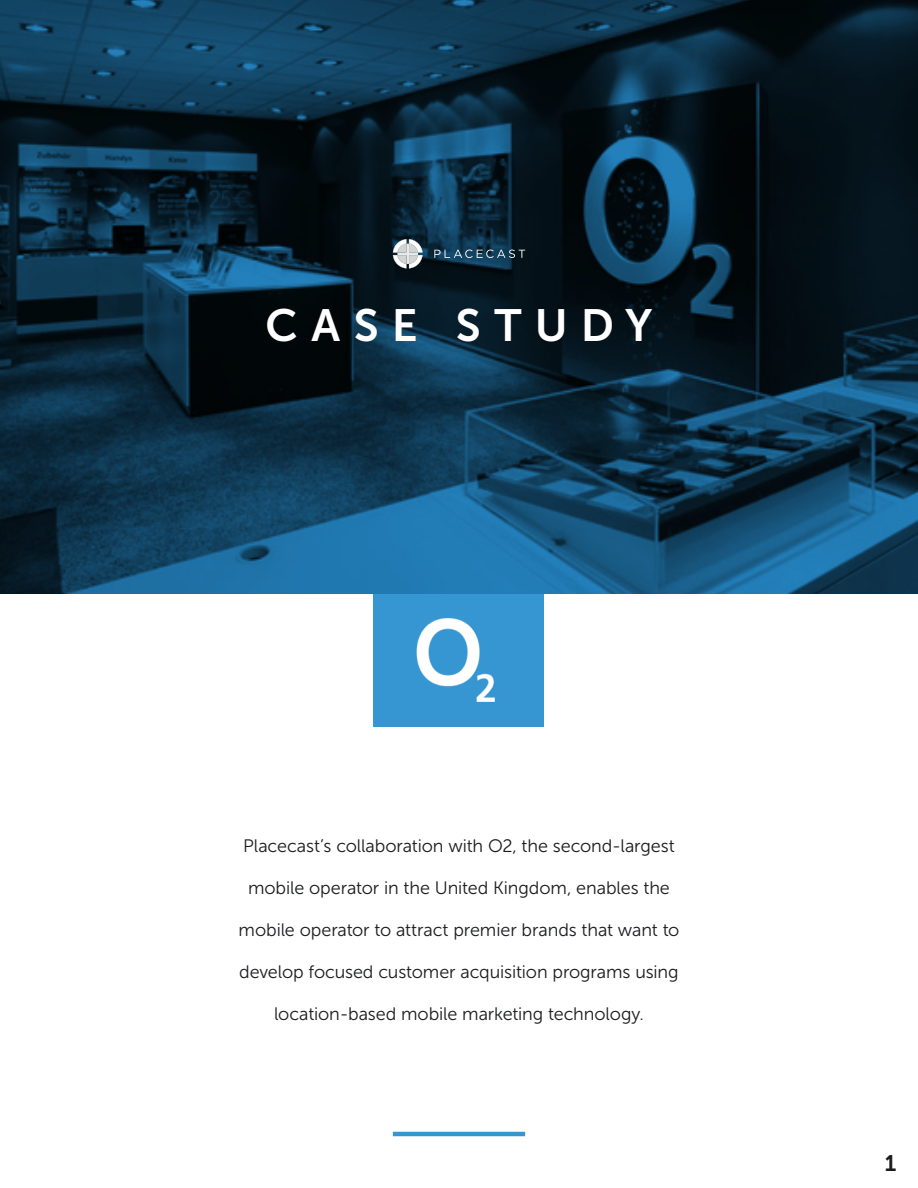
<style>
.page{position:relative;width:918px;height:1188px;background:#fff}
.page>*{position:absolute;margin:0;border:0;box-sizing:border-box;transform-origin:0 0}
.t1{font:45px "Museo Sans 700";letter-spacing:.295em;color:#fff}
.t2{font:22.5px "Museo Sans 700";color:#1b1c1e}
.t3{font:18px "Museo Sans 300";letter-spacing:-.005em;color:#1b1c1e}
</style>
<div class="page">
<svg style="left:0;top:0;width:918px;height:594px;background:#0c2f45"></svg>
<svg style="left:393px;top:239px;width:30px;height:29px"></svg>
<svg style="left:434px;top:250px;width:91px;height:8px"></svg>
<hr style="left:393px;top:1132px;width:132px;height:4px;background:#3696d2">
<div style="left:374px;top:594px;width:170px;height:132px;background:#3696d2"></div>
<img style="left:416px;top:619px;width:79px;height:83px">
<h1 class="t1" style="left:266px;top:301px;width:388px">CASE STUDY</h1>
<p class="t3" style="left:243px;top:836px;width:433px">Placecast’s collaboration with O2, the second-largest</p>
<p class="t3" style="left:248px;top:878px;width:423px">mobile operator in the United Kingdom, enables the</p>
<p class="t3" style="left:239px;top:920px;width:442px">mobile operator to attract premier brands that want to</p>
<p class="t3" style="left:239px;top:962px;width:441px">develop focused customer acquisition programs using</p>
<p class="t3" style="left:274px;top:1004px;width:371px">location-based mobile marketing technology.</p>
<p class="t2" style="left:885px;top:1151px;width:13px">1</p>
</div>
